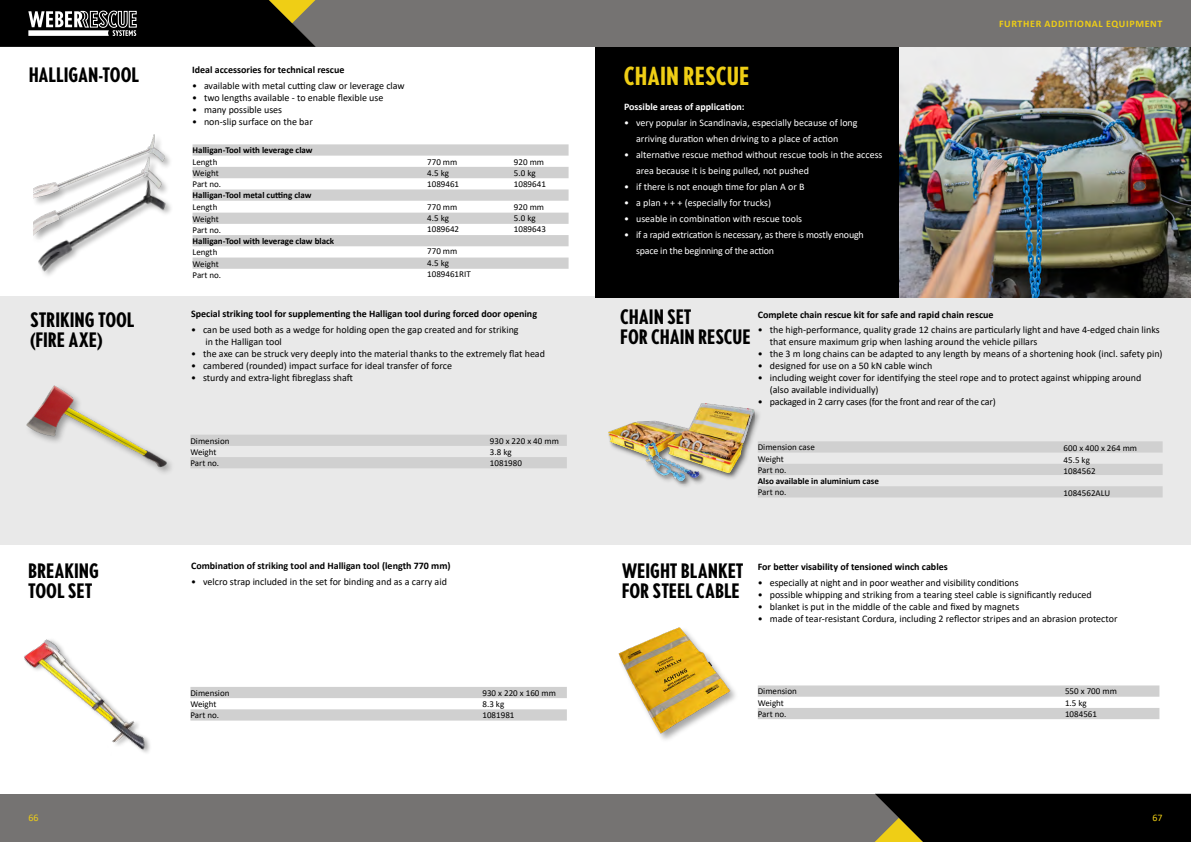
<style>
.page{position:relative;width:1191px;height:842px;background:#fff}
.page>*{position:absolute;margin:0;border:0;box-sizing:border-box;transform-origin:0 0}
.t1{font:700 condensed 25px "Nobel";color:#efce15}
.t2{font:700 condensed 20px/20px "Nobel";letter-spacing:-.005em;color:#000}
.t3{font:10px/12px "Calibri";color:#000}
.t4{font:10px/16px "Calibri";color:#fff}
.t5{font:700 10px "Calibri";color:#000}
.t6{font:10px/16px "Calibri";letter-spacing:-.02em;color:#fff}
.t7{font:10px "Calibri";letter-spacing:-.02em;color:#000}
.t8{font:700 10px "Calibri";color:#fff}
.t9{font:700 10px "Calibri";letter-spacing:.065em;color:#efce15}
.t10{font:10px "Calibri";color:#efce15}
.t11{font:9px/11.2px "Calibri";color:#000}
.t12{font:700 9px "Calibri";color:#000}
</style>
<div class="page">
<div style="left:595px;top:297px;width:596px;height:248px;background:#e9e9e9"></div>
<div style="left:0;top:297px;width:595px;height:248px;background:#e9e9e9"></div>
<div style="left:595px;top:46px;width:596px;height:252px;background:#000"></div>
<div style="left:0;top:794px;width:1191px;height:48px;background:#757372"></div>
<svg style="left:875px;top:794px;width:316px;height:48px;background:#0d0c05"></svg>
<div style="left:0;top:0;width:1191px;height:47px;background:#757372"></div>
<svg style="left:0;top:0;width:316px;height:47px;background:#25241d"></svg>
<svg style="left:192px;top:144px;width:376px;height:125px;fill:#d6d6d6"></svg>
<svg style="left:190px;top:435px;width:377px;height:33px"></svg>
<svg style="left:190px;top:687px;width:377px;height:33px"></svg>
<svg style="left:758px;top:441px;width:404px;height:56px"></svg>
<svg style="left:758px;top:685px;width:401px;height:34px"></svg>
<img style="left:94px;top:134px;width:76px;height:36px">
<img style="left:33px;top:170px;width:138px;height:106px">
<img style="left:26px;top:385px;width:146px;height:88px">
<img style="left:24px;top:639px;width:126px;height:114px">
<img style="left:899px;top:47px;width:292px;height:251px">
<div style="left:607px;top:402px;width:155px;height:87px;background:#000;opacity:.35"></div>
<div style="left:607px;top:403px;width:147px;height:81px;background:#000;opacity:.35"></div>
<img style="left:608px;top:404px;width:145px;height:76px">
<img style="left:618px;top:627px;width:118px;height:110px">
<h2 class="t2" style="left:29px;top:64px;width:112px">HALLIGAN-TOOL</h2>
<p class="t5" style="left:192px;top:63px;width:154px">Ideal accessories for technical rescue</p>
<p class="t3" style="left:192px;top:80px;width:214px">• available with metal cutting claw or leverage claw</p>
<p class="t3" style="left:192px;top:92px;width:193px">• two lengths available - to enable flexible use</p>
<p class="t3" style="left:192px;top:104px;width:92px">• many possible uses</p>
<p class="t3" style="left:192px;top:116px;width:122px">• non-slip surface on the bar</p>
<p class="t12" style="left:192px;top:144px;width:122px">Halligan-Tool with leverage claw</p>
<p class="t11" style="left:192px;top:156px;width:30px">Length<br>Weight<br>Part no.</p>
<p class="t12" style="left:192px;top:189px;width:120px">Halligan-Tool metal cutting claw</p>
<p class="t11" style="left:192px;top:201px;width:30px">Length<br>Weight<br>Part no.</p>
<p class="t12" style="left:192px;top:235px;width:143px">Halligan-Tool with leverage claw black</p>
<p class="t11" style="left:192px;top:246px;width:30px">Length<br>Weight<br>Part no.</p>
<h2 class="t2" style="left:30px;top:309px;width:106px">STRIKING TOOL (FIRE AXE)</h2>
<p class="t11" style="left:427px;top:156px;width:32px">770 mm</p>
<p class="t11" style="left:514px;top:156px;width:32px">920 mm</p>
<p class="t11" style="left:427px;top:167px;width:23px">4.5 kg</p>
<p class="t11" style="left:514px;top:167px;width:23px">5.0 kg</p>
<p class="t11" style="left:427px;top:178px;width:33px">1089461</p>
<p class="t11" style="left:514px;top:178px;width:33px">1089641</p>
<p class="t11" style="left:427px;top:201px;width:32px">770 mm</p>
<p class="t11" style="left:514px;top:201px;width:32px">920 mm</p>
<p class="t11" style="left:427px;top:212px;width:23px">4.5 kg</p>
<p class="t11" style="left:514px;top:212px;width:23px">5.0 kg</p>
<p class="t11" style="left:427px;top:223px;width:33px">1089642</p>
<p class="t11" style="left:514px;top:223px;width:33px">1089643</p>
<p class="t11" style="left:427px;top:246px;width:45px">770 mm<br>4.5 kg<br>1089461RIT</p>
<p class="t5" style="left:191px;top:307px;width:347px">Special striking tool for supplementing the Halligan tool during forced door opening</p>
<p class="t3" style="left:205px;top:324px;width:315px;text-indent:-14px">• can be used both as a wedge for holding open the gap created and for striking in the Halligan tool</p>
<p class="t3" style="left:191px;top:348px;width:355px">• the axe can be struck very deeply into the material thanks to the extremely flat head</p>
<p class="t3" style="left:191px;top:360px;width:262px">• cambered (rounded) impact surface for ideal transfer of force</p>
<p class="t3" style="left:191px;top:372px;width:163px">• sturdy and extra-light fibreglass shaft</p>
<h2 class="t2" style="left:28px;top:560px;width:72px">BREAKING<br>TOOL SET</h2>
<p class="t11" style="left:190px;top:435px;width:41px">Dimension<br>Weight<br>Part no.</p>
<p class="t5" style="left:191px;top:558px;width:261px">Combination of striking tool and Halligan tool (length 770 mm)</p>
<p class="t3" style="left:191px;top:575px;width:257px">• velcro strap included in the set for binding and as a carry aid</p>
<p class="t11" style="left:490px;top:435px;width:70px">930 x 220 x 40 mm<br>3.8 kg<br>1081980</p>
<p class="t11" style="left:190px;top:687px;width:41px">Dimension<br>Weight<br>Part no.</p>
<p class="t11" style="left:482px;top:687px;width:75px">930 x 220 x 160 mm<br>8.3 kg<br>1081981</p>
<h1 class="t1" style="left:624px;top:62px;width:127px">CHAIN RESCUE</h1>
<p class="t8" style="left:624px;top:100px;width:122px">Possible areas of application:</p>
<p class="t4" style="left:636px;top:114px;width:223px;text-indent:-12px">• very popular in Scandinavia, especially because of long arriving duration when driving to a place of action</p>
<p class="t4" style="left:636px;top:146px;width:248px;text-indent:-12px">• alternative rescue method without rescue tools in the access area because it is being pulled, not pushed</p>
<p class="t4" style="left:624px;top:178px;width:182px">• if there is not enough time for plan A or B</p>
<p class="t4" style="left:624px;top:194px;width:149px">• a plan + + + (especially for trucks)</p>
<p class="t4" style="left:624px;top:210px;width:180px">• useable in combination with rescue tools</p>
<p class="t6" style="left:636px;top:226px;width:229px;text-indent:-12px">• if a rapid extrication is necessary, as there is mostly enough space in the beginning of the action</p>
<p class="t9" style="left:999px;top:16px;width:165px">FURTHER ADDITIONAL EQUIPMENT</p>
<h2 class="t2" style="left:620px;top:307px;width:132px">CHAIN SET<br>FOR CHAIN RESCUE</h2>
<p class="t5" style="left:758px;top:308px;width:237px">Complete chain rescue kit for safe and rapid chain rescue</p>
<p class="t3" style="left:770px;top:324px;width:391px;text-indent:-12px">• the high-performance, quality grade 12 chains are particularly light and have 4-edged chain links that ensure maximum grip when lashing around the vehicle pillars</p>
<p class="t3" style="left:758px;top:348px;width:406px">• the 3 m long chains can be adapted to any length by means of a shortening hook (incl. safety pin)</p>
<p class="t3" style="left:758px;top:360px;width:176px">• designed for use on a 50 kN cable winch</p>
<p class="t3" style="left:770px;top:372px;width:373px;text-indent:-12px">• including weight cover for identifying the steel rope and to protect against whipping around (also available individually)</p>
<p class="t7" style="left:758px;top:395px;width:239px">• packaged in 2 carry cases (for the front and rear of the car)</p>
<p class="t11" style="left:758px;top:441px;width:59px">Dimension case<br>Weight<br>Part no.</p>
<p class="t12" style="left:758px;top:475px;width:123px">Also available in aluminium case</p>
<p class="t11" style="left:758px;top:486px;width:30px">Part no.</p>
<p class="t11" style="left:1063px;top:442px;width:75px">600 x 400 x 264 mm<br>45.5 kg<br>1084562</p>
<p class="t11" style="left:1063px;top:487px;width:48px">1084562ALU</p>
<h2 class="t2" style="left:621px;top:561px;width:123px">WEIGHT BLANKET<br>FOR STEEL CABLE</h2>
<p class="t5" style="left:758px;top:559px;width:191px">For better visability of tensioned winch cables</p>
<p class="t3" style="left:758px;top:576px;width:262px">• especially at night and in poor weather and visibility conditions</p>
<p class="t3" style="left:758px;top:588px;width:335px">• possible whipping and striking from a tearing steel cable is significantly reduced</p>
<p class="t3" style="left:758px;top:600px;width:263px">• blanket is put in the middle of the cable and fixed by magnets</p>
<p class="t3" style="left:758px;top:612px;width:361px">• made of tear-resistant Cordura, including 2 reflector stripes and an abrasion protector</p>
<p class="t11" style="left:758px;top:686px;width:41px">Dimension<br>Weight<br>Part no.</p>
<p class="t11" style="left:1065px;top:686px;width:53px">550 x 700 mm<br>1.5 kg<br>1084561</p>
<p class="t10" style="left:28px;top:811px;width:12px">66</p>
<p class="t10" style="left:1152px;top:811px;width:12px">67</p>
</div>
